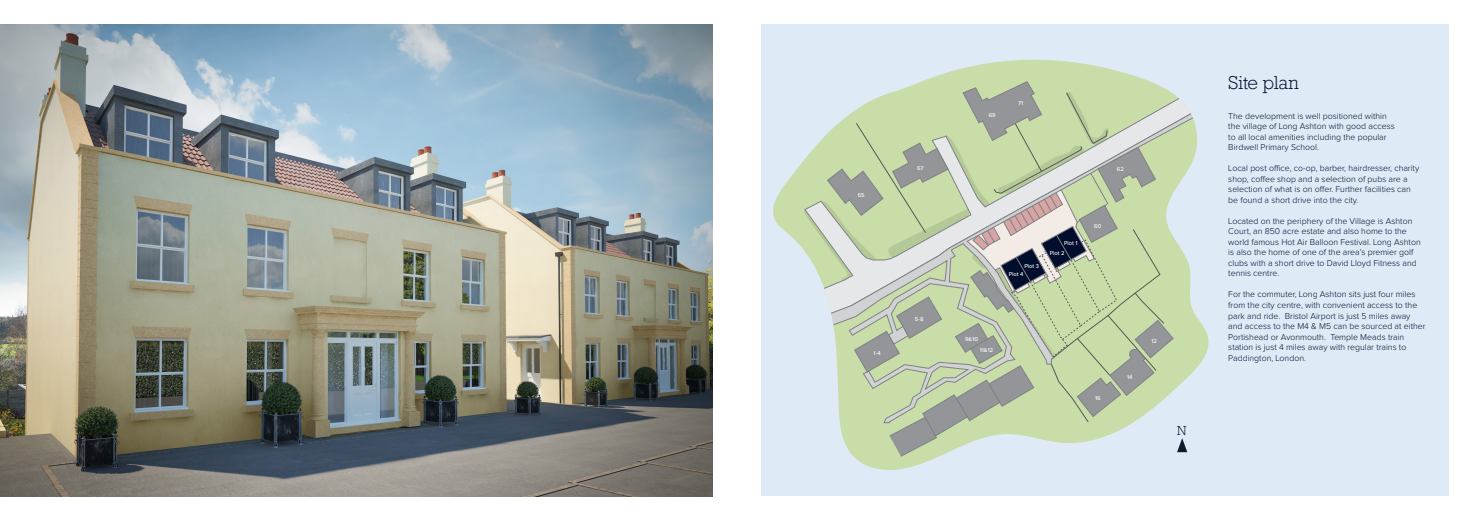
<style>
.page{position:relative;width:1474px;height:521px;background:#fff}
.page>*{position:absolute;margin:0;border:0;box-sizing:border-box;transform-origin:0 0}
.t1{font:300 17.5px "Rockwell Nova";letter-spacing:-.005em;color:#010d2c}
.t2{font:300 12.25px "Rockwell Nova";color:#010d2c}
.t3{font:300 8.75px/10.5px "Proxima Nova";color:#010d2c}
.t4{font:500 5.77px/10.2px "Proxima Nova";color:#fff}
</style>
<div class="page">
<div style="left:761px;top:25px;width:688px;height:471px;background:#deebf7"></div>
<svg style="left:773px;top:59px;width:436px;height:411px"></svg>
<svg style="left:1187px;top:111px;width:10px;height:312px"></svg>
<img style="left:0;top:25px;width:712px;height:471px">
<svg style="left:803px;top:81px;width:384px;height:375px"></svg>
<p class="t4" style="left:857px;top:190px;width:8px">65</p>
<p class="t4" style="left:917px;top:163px;width:8px">67</p>
<p class="t4" style="left:873px;top:348px;width:9px">1-4</p>
<p class="t4" style="left:915px;top:314px;width:10px">5-8</p>
<p class="t4" style="left:988px;top:110px;width:8px">69</p>
<p class="t4" style="left:1018px;top:98px;width:7px">71</p>
<p class="t4" style="left:1116px;top:164px;width:8px">62</p>
<p class="t4" style="left:1024px;top:261px;width:16px">Plot 3</p>
<p class="t4" style="left:1008px;top:269px;width:16px">Plot 4</p>
<p class="t4" style="left:1049px;top:237px;width:29px;text-indent:14px">Plot 1<br>Plot 2</p>
<p class="t4" style="left:1094px;top:220px;width:9px">60</p>
<p class="t4" style="left:965px;top:334px;width:14px">9&amp;10</p>
<p class="t4" style="left:979px;top:345px;width:15px">11&amp;12</p>
<p class="t4" style="left:1095px;top:393px;width:7px">16</p>
<p class="t4" style="left:1126px;top:371px;width:7px">14</p>
<p class="t4" style="left:1151px;top:335px;width:7px">12</p>
<p class="t2" style="left:1176px;top:423px;width:11px">N</p>
<p class="t1" style="left:1228px;top:71px;width:72px">Site plan</p>
<p class="t3" style="left:1228px;top:111px;width:168px">The development is well positioned within the village of Long Ashton with good access to all local amenities including the popular Birdwell Primary School.</p>
<p class="t3" style="left:1228px;top:164px;width:192px">Local post office, co-op, barber, hairdresser, charity shop, coffee shop and a selection of pubs are a selection of what is on offer. Further facilities can be found a short drive into the city.</p>
<p class="t3" style="left:1228px;top:216px;width:194px">Located on the periphery of the Village is Ashton Court, an 850 acre estate and also home to the world famous Hot Air Balloon Festival. Long Ashton is also the home of one of the area’s premier golf clubs with a short drive to David Lloyd Fitness and tennis centre.</p>
<p class="t3" style="left:1228px;top:290px;width:199px">For the commuter, Long Ashton sits just four miles from the city centre, with convenient access to the park and ride. Bristol Airport is just 5 miles away and access to the M4 &amp; M5 can be sourced at either Portishead or Avonmouth. Temple Meads train station is just 4 miles away with regular trains to Paddington, London.</p>
</div>
